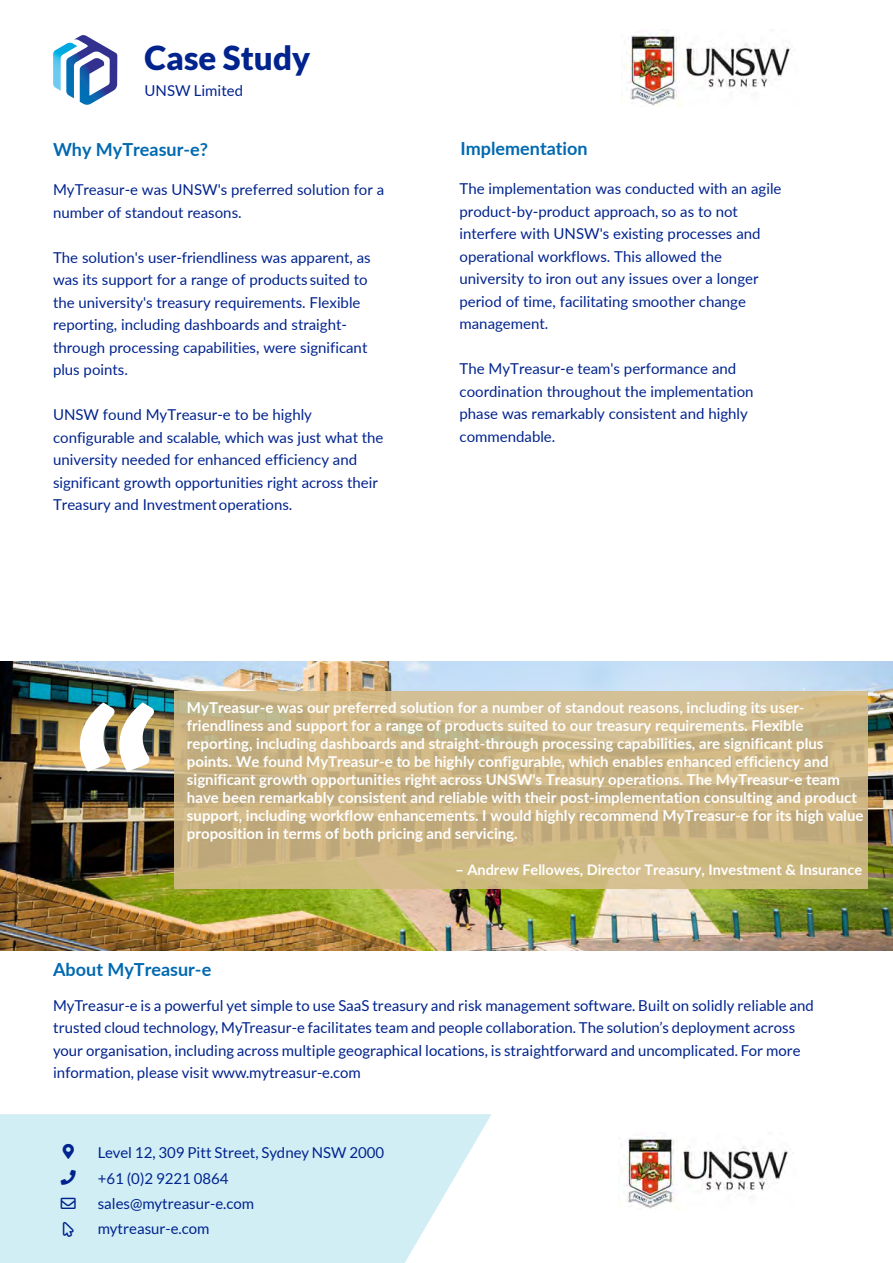
<style>
.page{position:relative;width:893px;height:1263px;background:#fff}
.page>*{position:absolute;margin:0;border:0;box-sizing:border-box;transform-origin:0 0}
.t1{font:900 33px "Lato";color:#00238e}
.Paragraph{font:700 18px "Lato";color:#0069b1}
.Paragraph-2{font:15px/22.5px "Lato";color:#00238e}
.t2{font:700 15px/18px "Lato";color:#fff}
.t3{font:700 14.55px "Lato";color:#fff}
.s1{font-style:inherit}
</style>
<div class="page">
<img style="left:1px;top:662px;width:892px;height:288px">
<svg style="left:0;top:1114px;width:492px;height:149px;fill:#d1eef5"></svg>
<svg style="left:53px;top:35px;width:64px;height:70px"></svg>
<img style="left:80px;top:702px;width:74px;height:70px">
<img style="left:621px;top:1136px;width:168px;height:73px">
<img style="left:621px;top:33px;width:170px;height:73px">
<img style="left:174px;top:691px;width:693px;height:197px">
<svg style="left:63px;top:1144px;width:11px;height:15px"></svg>
<svg style="left:61px;top:1198px;width:15px;height:11px"></svg>
<svg style="left:63px;top:1221px;width:11px;height:16px"></svg>
<svg style="left:61px;top:1170px;width:15px;height:15px"></svg>
<p class="t1" style="left:145px;top:39px;width:167px">Case Study</p>
<p class="Paragraph-2" style="left:145px;top:79px;width:100px">UNSW Limited</p>
<p class="Paragraph" style="left:53px;top:136px;width:157px">Why MyTreasur-e?</p>
<p class="Paragraph-2" style="left:53px;top:178px;width:333px">MyTreasur-e was UNSW's preferred solution for a number of standout reasons.</p>
<p class="Paragraph-2" style="left:53px;top:245px;width:319px">The solution's user-friendliness was apparent, as was its support for a range of products suited to the university's treasury requirements. Flexible reporting, including dashboards and straight&shy;through processing capabilities, were significant plus points.</p>
<p class="Paragraph-2" style="left:53px;top:403px;width:332px">UNSW found MyTreasur-e to be highly configurable <span class="s1">and scalable</span>, which was just what the university needed for enhanced efficiency and significant growth opportunities right across their Treasury <span class="s1">and Investment</span> operations.</p>
<p class="Paragraph" style="left:460px;top:135px;width:129px">Implementation</p>
<p class="Paragraph-2" style="left:459px;top:177px;width:323px">The implementation was conducted <span class="s1">with an agile </span>product-by-product <span class="s1">approach,</span> so as to not interfere with UNSW's existing processes <span class="s1">and operational workflows.</span> This allowed the university to iron out any issues over a longer period of time<span class="s1">, facilitating smoother change management.</span></p>
<p class="Paragraph-2" style="left:459px;top:357px;width:296px">The MyTreasur-e team's performance and coordination throughout the implementation phase was remarkably consistent and <span class="s1">highly </span>com<span class="s1">mendable.</span></p>
<p class="t2" style="left:187px;top:698px;width:678px">MyTreasur-e was our preferred solution for a number of standout reasons, including its user&shy;friendliness and support for a range of products suited to our treasury requirements. Flexible reporting, including dashboards and straight-through processing capabilities, are significant plus points. We found MyTreasur-e to be highly configurable, which enables enhanced efficiency and significant growth opportunities right across UNSW's Treasury operations. The MyTreasur-e team have been remarkably consistent and reliable with their post-implementation consulting and product support, including workflow enhancements. I would highly recommend MyTreasur-e for its high value proposition in terms of both pricing and servicing.</p>
<p class="t3" style="left:455px;top:859px;width:408px">– Andrew Fellowes, Director Treasury, Investment &amp; Insurance</p>
<p class="Paragraph" style="left:53px;top:956px;width:160px"><span class="s1">About</span> MyTreasur-e</p>
<p class="Paragraph-2" style="left:53px;top:994px;width:762px">MyTreasur-e is a powerful yet simple to use SaaS treasury and risk management software. Built on solidly reliable and trusted cloud technology, MyTreasur-e facilitates team and people collaboration. The solution’s deployment across your organisation, including across multiple geographical locations, is straightforward and uncomplicated. For more information, please visit www.mytreasur-e.com</p>
<p class="Paragraph-2" style="left:98px;top:1141px;width:288px">Level 12, 309 Pitt Street, Sydney NSW 2000</p>
<p class="Paragraph-2" style="left:98px;top:1167px;width:132px">+61 (0)2 9221 0864</p>
<p class="Paragraph-2" style="left:98px;top:1192px;width:158px">sales@mytreasur-e.com</p>
<p class="Paragraph-2" style="left:98px;top:1217px;width:113px">mytreasur-e.com</p>
</div>
